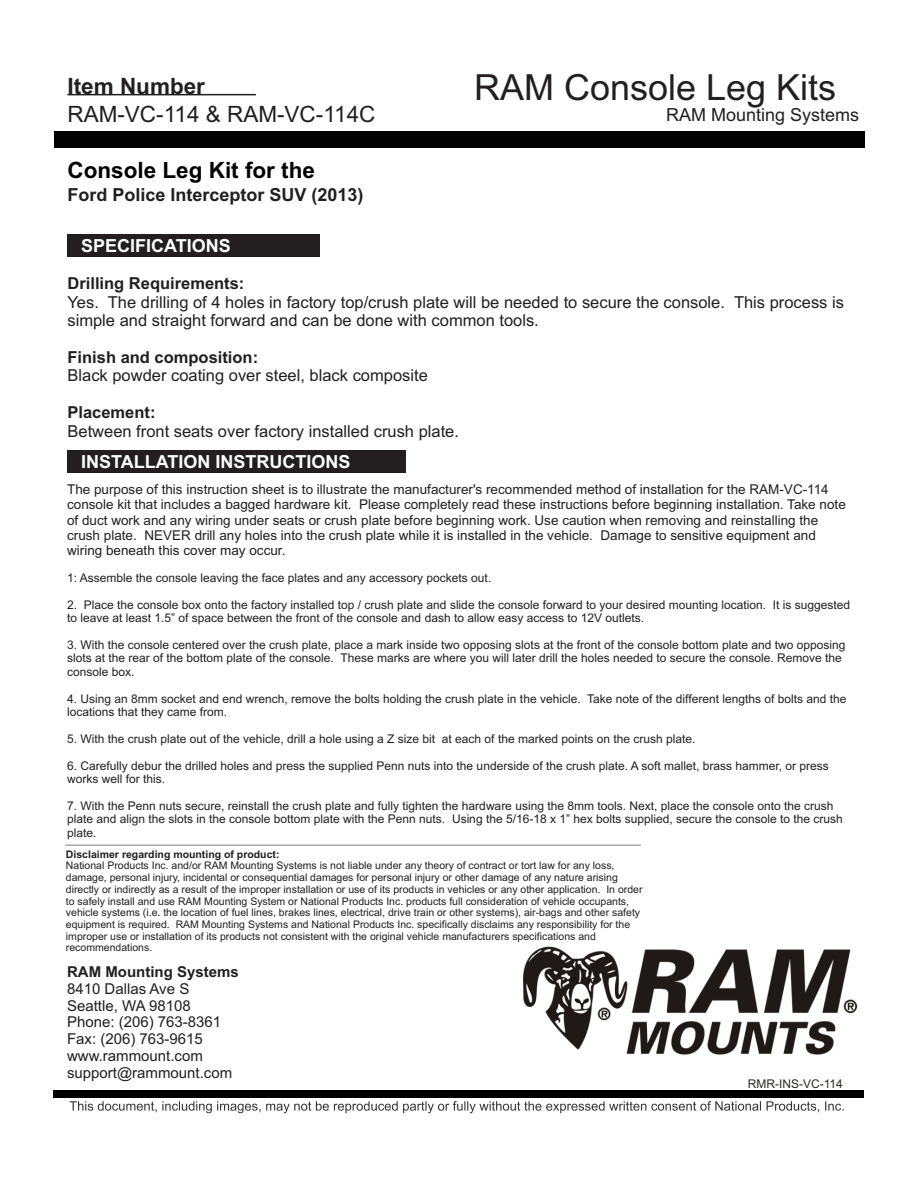
<style>
.page{position:relative;width:918px;height:1188px;background:#fff}
.page>*{position:absolute;margin:0;border:0;box-sizing:border-box;transform-origin:0 0}
.t1{font:36px "Arial";color:#231f20}
.t2{font:22.5px "Arial";color:#231f20}
.t3{font:700 22.5px "Arial";color:#000}
.t4{font:700 22.5px "Arial";color:#231f20}
.t5{font:700 18px "Arial";color:#fff}
.t6{font:700 18px "Arial";color:#231f20}
.t7{font:18px "Arial";color:#231f20}
.t8{font:16.5px/18.5px "Arial";color:#231f20}
.t9{font:700 16.5px "Arial";color:#231f20}
.t10{font:15px/16.8px "Arial";color:#231f20}
.t11{font:700 15px "Arial";color:#231f20}
.t12{font:13.5px/15.1px "Arial";color:#231f20}
.t13{font:12px/13.4px "Arial";color:#231f20}
.t14{font:12px "Arial";color:#2b2924}
.t15{font:10.5px/11.7px "Arial";color:#231f20}
.t16{font:700 10.5px "Arial";color:#231f20}
</style>
<div class="page">
<div style="left:68px;top:234px;width:252px;height:23px;background:#231f20"></div>
<hr style="left:65px;top:844px;width:576px;height:2px;background:#a7a9ac">
<hr style="left:68px;top:94px;width:188px;height:1px;background:#231f20">
<div style="left:67px;top:450px;width:339px;height:23px;background:#231f20"></div>
<div style="left:54px;top:131px;width:810px;height:17px;background:#000"></div>
<div style="left:54px;top:1090px;width:810px;height:8px;background:#000"></div>
<svg style="left:70px;top:1101px;width:774px;height:12px"></svg>
<img style="left:523px;top:946px;width:335px;height:109px">
<h2 class="t4" style="left:68px;top:78px;width:139px">Item Number</h2>
<h1 class="t1" style="left:474px;top:74px;width:364px">RAM Console Leg Kits</h1>
<h2 class="t2" style="left:68px;top:105px;width:309px">RAM-VC-114 &amp; RAM-VC-114C</h2>
<h3 class="t7" style="left:666px;top:108px;width:195px">RAM Mounting Systems</h3>
<h2 class="t3" style="left:68px;top:161px;width:249px">Console Leg Kit for the</h2>
<h3 class="t6" style="left:67px;top:188px;width:298px">Ford Police Interceptor SUV (2013)</h3>
<h3 class="t5" style="left:81px;top:239px;width:151px">SPECIFICATIONS</h3>
<h3 class="t9" style="left:68px;top:277px;width:178px">Drilling Requirements:</h3>
<h3 class="t8" style="left:67px;top:294px;width:778px">Yes. The drilling of 4 holes in factory top/crush plate will be needed to secure the console. This process is simple and straight forward and can be done with common tools.</h3>
<h3 class="t9" style="left:67px;top:351px;width:192px">Finish and composition:</h3>
<h3 class="t8" style="left:67px;top:368px;width:362px">Black powder coating over steel, black composite</h3>
<h3 class="t9" style="left:67px;top:406px;width:90px">Placement:</h3>
<h3 class="t8" style="left:67px;top:423px;width:393px">Between front seats over factory installed crush plate.</h3>
<h3 class="t5" style="left:81px;top:455px;width:271px">INSTALLATION INSTRUCTIONS</h3>
<p class="t12" style="left:67px;top:483px;width:780px">The purpose of this instruction sheet is to illustrate the manufacturer's recommended method of installation for the RAM-VC-114 console kit that includes a bagged hardware kit. Please completely read these instructions before beginning installation. Take note of duct work and any wiring under seats or crush plate before beginning work. Use caution when removing and reinstalling the crush plate. NEVER drill any holes into the crush plate while it is installed in the vehicle. Damage to sensitive equipment and wiring beneath this cover may occur.</p>
<p class="t13" style="left:67px;top:572px;width:426px">1: Assemble the console leaving the face plates and any accessory pockets out.</p>
<p class="t13" style="left:67px;top:599px;width:785px">2. Place the console box onto the factory installed top / crush plate and slide the console forward to your desired mounting location. It is suggested to leave at least 1.5” of space between the front of the console and dash to allow easy access to 12V outlets.</p>
<p class="t13" style="left:67px;top:639px;width:780px">3. With the console centered over the crush plate, place a mark inside two opposing slots at the front of the console bottom plate and two opposing slots at the rear of the bottom plate of the console. These marks are where you will later drill the holes needed to secure the console. Remove the console box.</p>
<p class="t13" style="left:67px;top:693px;width:781px">4. Using an 8mm socket and end wrench, remove the bolts holding the crush plate in the vehicle. Take note of the different lengths of bolts and the locations that they came from.</p>
<p class="t13" style="left:67px;top:733px;width:630px">5. With the crush plate out of the vehicle, drill a hole using a Z size bit at each of the marked points on the crush plate.</p>
<p class="t13" style="left:67px;top:760px;width:763px">6. Carefully debur the drilled holes and press the supplied Penn nuts into the underside of the crush plate. A soft mallet, brass hammer, or press works well for this.</p>
<p class="t13" style="left:67px;top:800px;width:777px">7. With the Penn nuts secure, reinstall the crush plate and fully tighten the hardware using the 8mm tools. Next, place the console onto the crush plate and align the slots in the console bottom plate with the Penn nuts. Using the 5/16-18 x 1” hex bolts supplied, secure the console to the crush plate.</p>
<p class="t16" style="left:66px;top:850px;width:215px">Disclaimer regarding mounting of product:</p>
<p class="t15" style="left:66px;top:861px;width:578px">National Products Inc. and/or RAM Mounting Systems is not liable under any theory of contract or tort law for any loss, damage, personal injury, incidental or consequential damages for personal injury or other damage of any nature arising directly or indirectly as a result of the improper installation or use of its products in vehicles or any other application. In order to safely install and use RAM Mounting System or National Products Inc. products full consideration of vehicle occupants, vehicle systems (i.e. the location of fuel lines, brakes lines, electrical, drive train or other systems), air-bags and other safety equipment is required. RAM Mounting Systems and National Products Inc. specifically disclaims any responsibility for the improper use or installation of its products not consistent with the original vehicle manufacturers specifications and recommendations.</p>
<p class="t11" style="left:67px;top:966px;width:173px">RAM Mounting Systems</p>
<p class="t10" style="left:67px;top:982px;width:167px">8410 Dallas Ave S<br>Seattle, WA 98108<br>Phone: (206) 763-8361<br>Fax: (206) 763-9615 www.rammount.com support@rammount.com</p>
<p class="t14" style="left:748px;top:1079px;width:97px">RMR-INS-VC-114</p>
</div>
